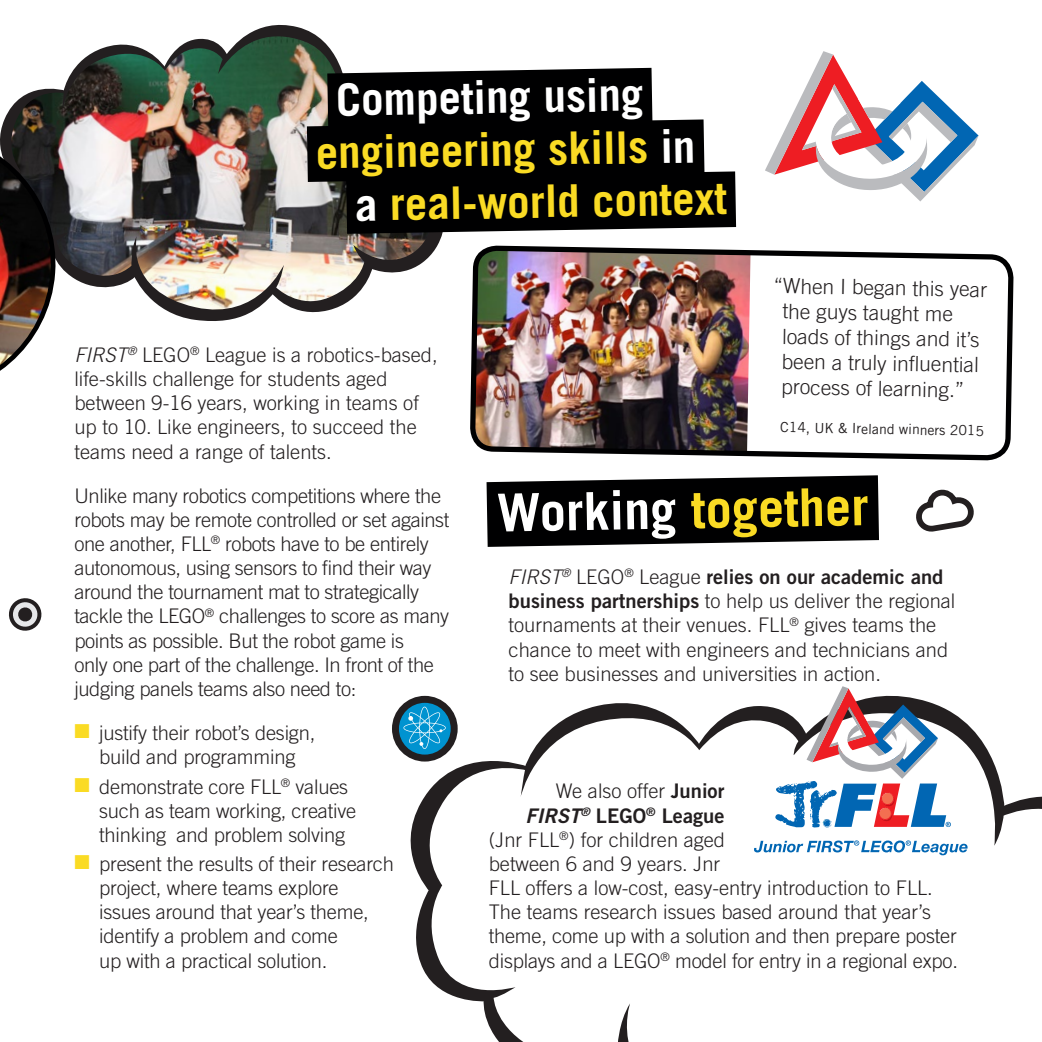
<style>
.page{position:relative;width:1042px;height:1042px;background:#fff}
.page>*{position:absolute;margin:0;border:0;box-sizing:border-box;transform-origin:0 0}
.t1{font:700 52.32px "Trade Gothic";color:#fadb24}
.t2{font:700 44.98px "Trade Gothic";color:#fadb24}
.t3{font:700 44.98px "Trade Gothic";color:#fff}
.t4{font:300 21px/25.2px "Trade Gothic";color:#231f20}
.t5{font:300 20.12px/24.2px "Trade Gothic";letter-spacing:-.01em;color:#231f20}
.t6{font:20.12px "Trade Gothic Bold Two";color:#231f20}
.t7{font:14px "Trade Gothic";color:#231f20}
.s1{color:#fff}
.s2{font-style:italic}
.s3{color:#fadb24}
.s4{font-family:"Trade Gothic Bold Two";font-weight:400}
</style>
<div class="page">
<svg style="left:2px;top:24px;width:315px;height:297px"></svg>
<img style="left:3px;top:36px;width:419px;height:283px">
<img style="left:470px;top:250px;width:544px;height:211px">
<svg style="left:393px;top:695px;width:377px;height:173px"></svg>
<svg style="left:416px;top:707px;width:626px;height:335px"></svg>
<svg style="left:271px;top:39px;width:381px;height:52px"></svg>
<svg style="left:251px;top:91px;width:453px;height:120px;background:#2f2f2d"></svg>
<svg style="left:290px;top:143px;width:502px;height:120px"></svg>
<svg style="left:470px;top:442px;width:474px;height:105px"></svg>
<img style="left:0;top:125px;width:63px;height:246px">
<svg style="left:765px;top:51px;width:213px;height:150px"></svg>
<svg style="left:915px;top:489px;width:59px;height:43px"></svg>
<svg style="left:9px;top:598px;width:33px;height:33px"></svg>
<svg style="left:754px;top:840px;width:213px;height:15px"></svg>
<svg style="left:775px;top:686px;width:176px;height:142px"></svg>
<p class="t3" style="left:336px;top:72px;width:309px;rotate:-1deg">Competing using</p>
<p class="t2" style="left:315px;top:125px;width:381px;rotate:-1deg">engineering skills <span class="s1">in</span></p>
<p class="t2" style="left:355px;top:177px;width:373px;rotate:-1deg"><span class="s1">a</span> real-world context</p>
<p class="t5" style="left:74px;top:342px;width:365px"><span class="s2">FIRST</span><sup>®</sup> LEGO<sup>®</sup> League is a robotics-based, life-skills challenge for students aged between 9-16 years, working in teams of up to 10. Like engineers, to succeed the teams need a range of talents.</p>
<p class="t5" style="left:74px;top:483px;width:376px">Unlike many robotics competitions where the robots may be remote controlled or set against one another, FLL<sup>®</sup> robots have to be entirely autonomous, using sensors to find their way around the tournament mat to strategically tackle the LEGO<sup>®</sup> challenges to score as many points as possible. But the robot game is<br>only one part of the challenge. In front of the judging panels teams also need to:</p>
<p class="t5" style="left:74px;top:721px;width:242px;text-align:center"><span class="s3">■</span> justify their robot’s design, build and programming</p>
<p class="t5" style="left:99px;top:774px;width:258px;text-indent:-25px"><span class="s3">■</span> demonstrate core FLL<sup>®</sup> values such as team working, creative thinking and problem solving</p>
<p class="t5" style="left:99px;top:851px;width:296px;text-indent:-25px"><span class="s3">■</span> present the results of their research project, where teams explore issues around that year’s theme, identify a problem and come<br>up with a practical solution.</p>
<p class="t4" style="left:783px;top:273px;width:206px;text-indent:-9px;rotate:1deg">“When I began this year the guys taught me loads of things and it’s been a truly infl uential process of learning.”</p>
<p class="t7" style="left:780px;top:419px;width:205px;rotate:1deg">C14, UK &amp; Ireland winners 2015</p>
<p class="t1" style="left:496px;top:481px;width:373px;rotate:-1deg"><span class="s1">Working</span> together</p>
<p class="t5" style="left:509px;top:564px;width:448px"><span class="s2">FIRST</span><sup>®</sup> LEGO<sup>®</sup> League <span class="s4">relies on our academic and business partnerships</span> to help us deliver the regional tournaments at their venues. FLL<sup>®</sup> gives teams the chance to meet with engineers and technicians and to see businesses and universities in action.</p>
<p class="t5" style="left:556px;top:779px;width:170px">We also offer <span class="s4">Junior</span></p>
<p class="t6" style="left:525px;top:803px;width:200px"><span class="s2">FIRST</span><sup>®</sup> LEGO<sup>®</sup> League</p>
<p class="t5" style="left:489px;top:827px;width:238px">(Jnr FLL<sup>®</sup>) for children aged</p>
<p class="t5" style="left:489px;top:851px;width:233px">between 6 and 9 years. Jnr</p>
<p class="t5" style="left:489px;top:875px;width:445px">FLL offers a low-cost, easy-entry introduction to FLL.</p>
<p class="t5" style="left:489px;top:900px;width:444px">The teams research issues based around that year’s</p>
<p class="t5" style="left:489px;top:924px;width:469px">theme, come up with a solution and then prepare poster</p>
<p class="t5" style="left:489px;top:948px;width:471px">displays and a LEGO<sup>®</sup> model for entry in a regional expo.</p>
</div>
